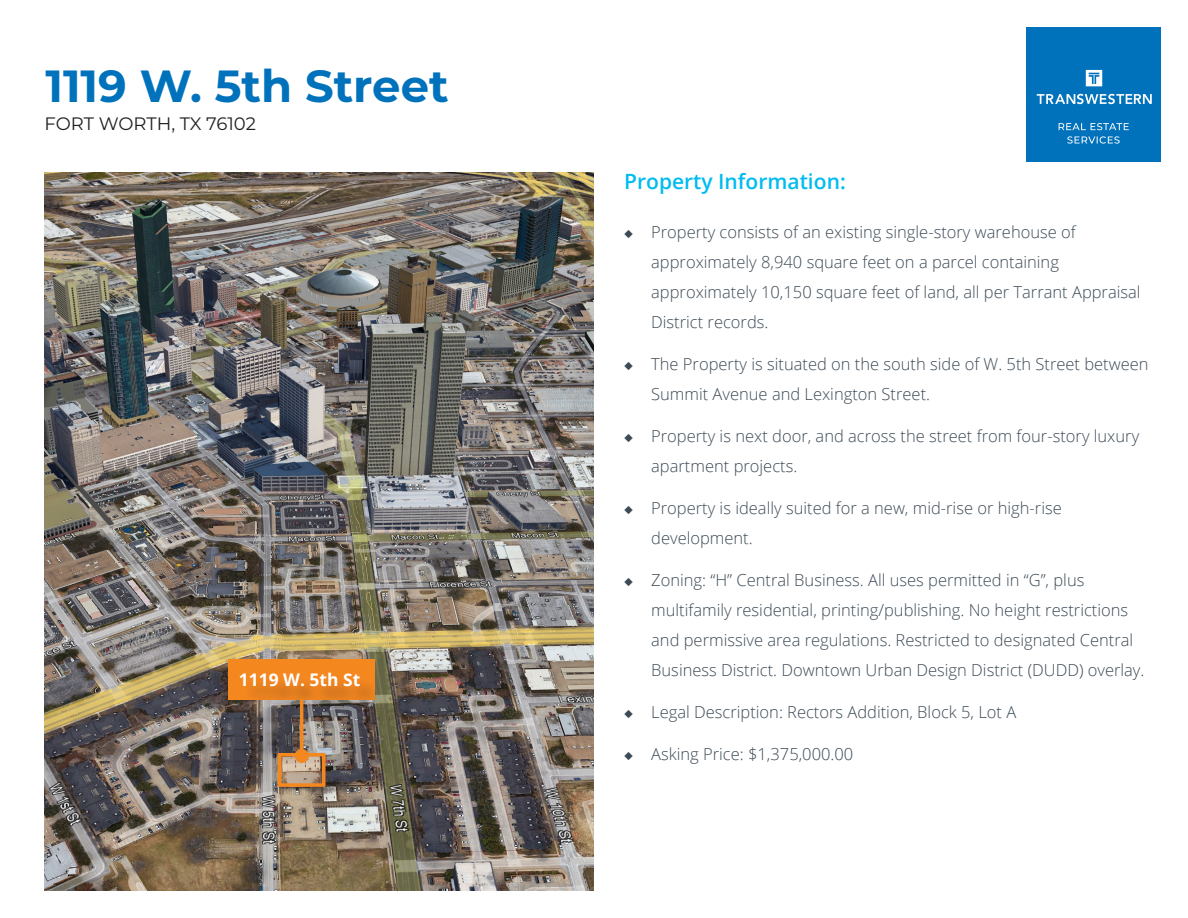
<style>
.page{position:relative;width:1188px;height:918px;background:#fff}
.page>*{position:absolute;margin:0;border:0;box-sizing:border-box;transform-origin:0 0}
.H1{font:700 45px "Montserrat";color:#0072bc}
.t1{font:600 21px "Open Sans";color:#00bcf1}
.t2{font:18px "Montserrat";letter-spacing:-.005em;color:#231f20}
.t3{font:700 17.4px "Open Sans";color:#fff}
.t4{font:300 16.5px/30px "Open Sans";color:#3c4a55}
.s1{font-family:"Montserrat";font-weight:400;font-size:15px}
</style>
<div class="page">
<div style="left:1026px;top:27px;width:135px;height:135px;background:#0072bc"></div>
<svg style="left:1067px;top:136px;width:53px;height:8px"></svg>
<svg style="left:1059px;top:123px;width:70px;height:7px"></svg>
<svg style="left:1037px;top:94px;width:115px;height:10px"></svg>
<svg style="left:1086px;top:70px;width:16px;height:16px"></svg>
<img style="left:45px;top:172px;width:549px;height:719px">
<svg style="left:282px;top:757px;width:40px;height:26px"></svg>
<div style="left:278px;top:753px;width:48px;height:34px;border:3px solid #f5871f"></div>
<div style="left:228px;top:659px;width:147px;height:40px;background:#f5871f"></div>
<div style="left:244px;top:676px;width:137px;height:32px;background:#231f20;opacity:.31"></div>
<hr style="left:300px;top:699px;width:3px;height:57px;background:#f5871f">
<div style="left:295px;top:749px;width:14px;height:14px;background:#f5871f;border-radius:50%"></div>
<p class="H1" style="left:45px;top:54px;width:405px">1119 W. 5th Street</p>
<h2 class="t2" style="left:45px;top:111px;width:213px">FORT WORTH, TX 76102</h2>
<p class="t3" style="left:239px;top:667px;width:123px">1119 W. 5th St</p>
<h3 class="t1" style="left:624px;top:167px;width:223px">Property Information:</h3>
<p class="t4" style="left:651px;top:217px;width:491px;text-indent:-27px"><span class="s1">◆</span> Property consists of an existing single-story warehouse of approximately 8,940 square feet on a parcel containing approximately 10,150 square feet of land, all per Tarrant Appraisal District records.</p>
<p class="t4" style="left:651px;top:349px;width:499px;text-indent:-27px"><span class="s1">◆</span> The Property is situated on the south side of W. 5th Street between<br>Summit Avenue and Lexington Street.</p>
<p class="t4" style="left:651px;top:421px;width:490px;text-indent:-27px"><span class="s1">◆</span> Property is next door, and across the street from four-story luxury apartment projects.</p>
<p class="t4" style="left:651px;top:493px;width:412px;text-indent:-27px"><span class="s1">◆</span> Property is ideally suited for a new, mid-rise or high-rise development.</p>
<p class="t4" style="left:651px;top:565px;width:495px;text-indent:-27px"><span class="s1">◆</span> Zoning: “H” Central Business. All uses permitted in “G”, plus multifamily residential, printing/publishing. No height restrictions and permissive area regulations. Restricted to designated Central Business District. Downtown Urban Design District (DUDD) overlay.</p>
<p class="t4" style="left:624px;top:697px;width:394px"><span class="s1">◆</span> Legal Description: Rectors Addition, Block 5, Lot A</p>
<p class="t4" style="left:624px;top:739px;width:231px"><span class="s1">◆</span> Asking Price: $1,375,000.00</p>
</div>
